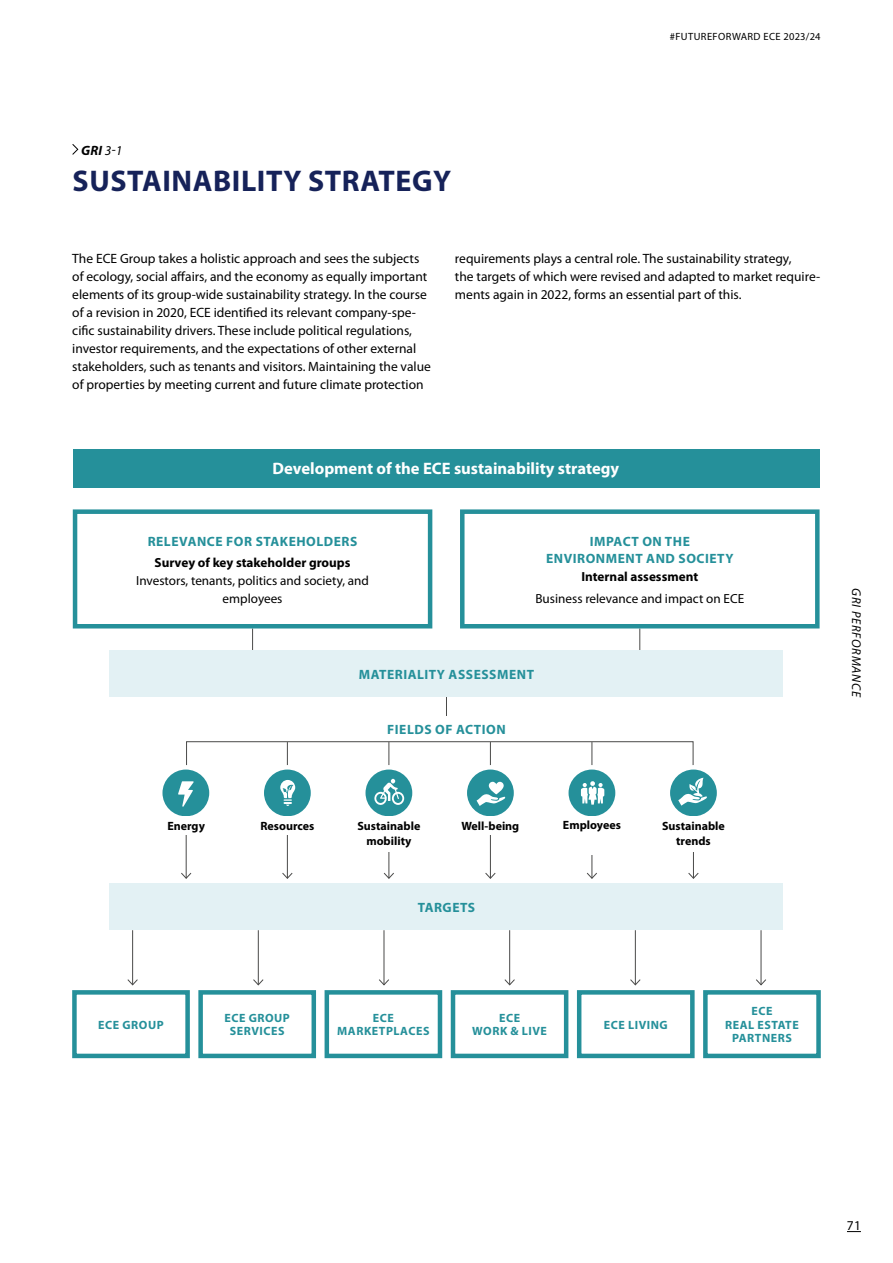
<style>
.page{position:relative;width:893px;height:1263px;background:#fff}
.page>*{position:absolute;margin:0;border:0;box-sizing:border-box;transform-origin:0 0}
.t1{font:700 30px "Myriad Pro";letter-spacing:.02em;color:#162259}
.t2{font:700 16.65px "Myriad Pro";color:#fff}
.t3{font:13.5px/18px "Myriad Pro";color:#000}
.t4{font:700 13.5px/17.5px "Myriad Pro";letter-spacing:.04em;color:#25909a;text-align:center}
.t5{font:italic 700 13.5px "Myriad Pro";color:#000}
.t6{font:13.2px/17.5px "Myriad Pro";color:#000;text-align:center}
.t7{font:700 13.2px "Myriad Pro";color:#000}
.t8{font:italic 12.75px "Myriad Pro";letter-spacing:.06em;color:#000}
.t9{font:700 12px/13.5px "Myriad Pro";letter-spacing:.045em;color:#25909a;text-align:center}
.t10{font:700 12px/15px "Myriad Pro";color:#000;text-align:center}
.t11{font:10.5px "Myriad Pro";letter-spacing:.04em;color:#000}
.s1{font-weight:400}
</style>
<div class="page">
<svg style="left:72px;top:144px;width:7px;height:11px"></svg>
<hr style="left:252px;top:628px;width:1px;height:31px;background:#4a4a49">
<hr style="left:639px;top:628px;width:1px;height:31px;background:#4a4a49">
<hr style="left:446px;top:696px;width:1px;height:32px;background:#4a4a49">
<hr style="left:132px;top:930px;width:1px;height:55px;background:#4a4a49">
<svg style="left:127px;top:978px;width:11px;height:8px"></svg>
<hr style="left:258px;top:930px;width:1px;height:55px;background:#4a4a49">
<svg style="left:253px;top:978px;width:11px;height:8px"></svg>
<hr style="left:384px;top:930px;width:1px;height:55px;background:#4a4a49">
<svg style="left:379px;top:978px;width:10px;height:8px"></svg>
<hr style="left:509px;top:930px;width:1px;height:55px;background:#4a4a49">
<svg style="left:504px;top:978px;width:11px;height:8px"></svg>
<hr style="left:635px;top:930px;width:1px;height:55px;background:#4a4a49">
<svg style="left:630px;top:978px;width:11px;height:8px"></svg>
<hr style="left:761px;top:930px;width:1px;height:55px;background:#4a4a49">
<svg style="left:756px;top:978px;width:10px;height:8px"></svg>
<div style="left:72px;top:990px;width:118px;height:68px;border:4px solid #25909a"></div>
<div style="left:198px;top:990px;width:118px;height:68px;border:4px solid #25909a"></div>
<div style="left:325px;top:990px;width:117px;height:68px;border:4px solid #25909a"></div>
<div style="left:451px;top:990px;width:117px;height:68px;border:4px solid #25909a"></div>
<div style="left:577px;top:990px;width:118px;height:68px;border:4px solid #25909a"></div>
<div style="left:703px;top:990px;width:118px;height:68px;border:4px solid #25909a"></div>
<div style="left:73px;top:449px;width:746px;height:38px;background:#25909a"></div>
<div style="left:110px;top:650px;width:673px;height:47px;background:#e3f1f4"></div>
<div style="left:110px;top:883px;width:673px;height:47px;background:#e3f1f4"></div>
<div style="left:73px;top:509px;width:359px;height:119px;border:4px solid #25909a"></div>
<div style="left:460px;top:509px;width:360px;height:119px;border:4px solid #25909a"></div>
<div style="left:369px;top:716px;width:155px;height:26px;background:#fff"></div>
<hr style="left:186px;top:803px;width:1px;height:75px;background:#4a4a49">
<svg style="left:181px;top:872px;width:11px;height:7px"></svg>
<hr style="left:287px;top:742px;width:1px;height:136px;background:#4a4a49">
<svg style="left:282px;top:872px;width:11px;height:7px"></svg>
<hr style="left:389px;top:742px;width:1px;height:136px;background:#4a4a49">
<svg style="left:383px;top:872px;width:11px;height:7px"></svg>
<hr style="left:490px;top:742px;width:1px;height:136px;background:#4a4a49">
<svg style="left:485px;top:872px;width:11px;height:7px"></svg>
<hr style="left:592px;top:742px;width:1px;height:136px;background:#4a4a49">
<svg style="left:586px;top:872px;width:11px;height:7px"></svg>
<hr style="left:693px;top:803px;width:1px;height:75px;background:#4a4a49">
<svg style="left:688px;top:873px;width:11px;height:6px"></svg>
<div style="left:186px;top:741px;width:507px;height:60px;border:1px solid #4a4a49"></div>
<svg style="left:160px;top:767px;width:51px;height:51px"></svg>
<div style="left:158px;top:765px;width:56px;height:56px;border:4px solid #fff;border-radius:50%"></div>
<svg style="left:178px;top:781px;width:16px;height:26px"></svg>
<svg style="left:262px;top:767px;width:51px;height:51px;background:#409ea6"></svg>
<div style="left:259px;top:765px;width:56px;height:56px;border:4px solid #fff;border-radius:50%"></div>
<svg style="left:280px;top:780px;width:15px;height:26px"></svg>
<svg style="left:566px;top:767px;width:52px;height:51px"></svg>
<div style="left:564px;top:765px;width:56px;height:56px;border:4px solid #fff;border-radius:50%"></div>
<svg style="left:581px;top:781px;width:23px;height:24px"></svg>
<svg style="left:668px;top:767px;width:51px;height:51px"></svg>
<div style="left:666px;top:765px;width:55px;height:56px;border:4px solid #fff;border-radius:50%"></div>
<svg style="left:678px;top:778px;width:29px;height:28px"></svg>
<svg style="left:465px;top:767px;width:51px;height:51px"></svg>
<div style="left:462px;top:765px;width:56px;height:56px;border:4px solid #fff;border-radius:50%"></div>
<svg style="left:477px;top:782px;width:29px;height:24px"></svg>
<svg style="left:363px;top:767px;width:52px;height:51px"></svg>
<div style="left:361px;top:765px;width:56px;height:56px;border:4px solid #fff;border-radius:50%"></div>
<svg style="left:374px;top:779px;width:30px;height:26px"></svg>
<div style="left:164px;top:816px;width:45px;height:19px;background:#fff"></div>
<div style="left:254px;top:816px;width:67px;height:19px;background:#fff"></div>
<div style="left:544px;top:816px;width:96px;height:38px;background:#fff"></div>
<div style="left:652px;top:816px;width:83px;height:36px;background:#fff"></div>
<div style="left:437px;top:816px;width:107px;height:19px;background:#fff"></div>
<div style="left:347px;top:816px;width:83px;height:36px;background:#fff"></div>
<svg style="left:847px;top:1231px;width:14px;height:1px"></svg>
<p class="t11" style="left:670px;top:30px;width:152px">#FUTUREFORWARD ECE 2023/24</p>
<p class="t5" style="left:81px;top:143px;width:43px">GRI <span class="s1">3-1</span></p>
<h1 class="t1" style="left:73px;top:161px;width:380px">SUSTAINABILITY STRATEGY</h1>
<p class="t3" style="left:72px;top:249px;width:360px">The ECE Group takes a holistic approach and sees the subjects of ecology, social affairs, and the economy as equally important elements of its group-wide sustainability strategy. In the course of a revision in 2020, ECE identified its relevant company-spe&shy;cific sustainability drivers. These include political regulations, investor requirements, and the expectations of other external stakeholders, such as tenants and visitors. Maintaining the value of properties by meeting current and future climate protection</p>
<p class="t3" style="left:455px;top:249px;width:367px">requirements plays a central role. The sustainability strategy,<br>the targets of which were revised and adapted to market require&shy;ments again in 2022, forms an essential part of this.</p>
<p class="t2" style="left:273px;top:458px;width:348px">Development of the ECE sustainability strategy</p>
<p class="t4" style="left:148px;top:532px;width:211px">RELEVANCE FOR STAKEHOLDERS</p>
<p class="t7" style="left:155px;top:554px;width:197px">Survey of key stakeholder groups</p>
<p class="t6" style="left:136px;top:571px;width:234px">Investors, tenants, politics and society, and employees</p>
<p class="t4" style="left:546px;top:532px;width:189px">IMPACT ON THE<br>ENVIRONMENT AND SOCIETY</p>
<p class="t7" style="left:581px;top:568px;width:118px">Internal assessment</p>
<p class="t6" style="left:535px;top:589px;width:210px">Business relevance and impact on ECE</p>
<p class="t4" style="left:359px;top:665px;width:177px">MATERIALITY ASSESSMENT</p>
<p class="t4" style="left:387px;top:721px;width:120px">FIELDS OF ACTION</p>
<p class="t8" style="left:864px;top:588px;width:111px;rotate:90deg">GRI PERFORMANCE</p>
<p class="t10" style="left:167px;top:818px;width:39px">Energy</p>
<p class="t10" style="left:260px;top:818px;width:55px">Resources</p>
<p class="t10" style="left:563px;top:817px;width:59px">Employees</p>
<p class="t10" style="left:662px;top:818px;width:64px">Sustainable trends</p>
<p class="t10" style="left:357px;top:818px;width:64px">Sustainable</p>
<p class="t10" style="left:461px;top:818px;width:59px">Well-being</p>
<p class="t10" style="left:366px;top:833px;width:47px">mobility</p>
<p class="t4" style="left:418px;top:898px;width:59px">TARGETS</p>
<p class="t9" style="left:98px;top:1017px;width:67px">ECE GROUP</p>
<p class="t9" style="left:224px;top:1011px;width:67px">ECE GROUP<br>SERVICES</p>
<p class="t9" style="left:337px;top:1011px;width:94px">ECE<br>MARKETPLACES</p>
<p class="t9" style="left:472px;top:1011px;width:76px">ECE<br>WORK &amp; LIVE</p>
<p class="t9" style="left:604px;top:1017px;width:66px">ECE LIVING</p>
<p class="t9" style="left:725px;top:1004px;width:75px">ECE<br>REAL ESTATE<br>PARTNERS</p>
<p class="t3" style="left:847px;top:1216px;width:15px">71</p>
</div>
